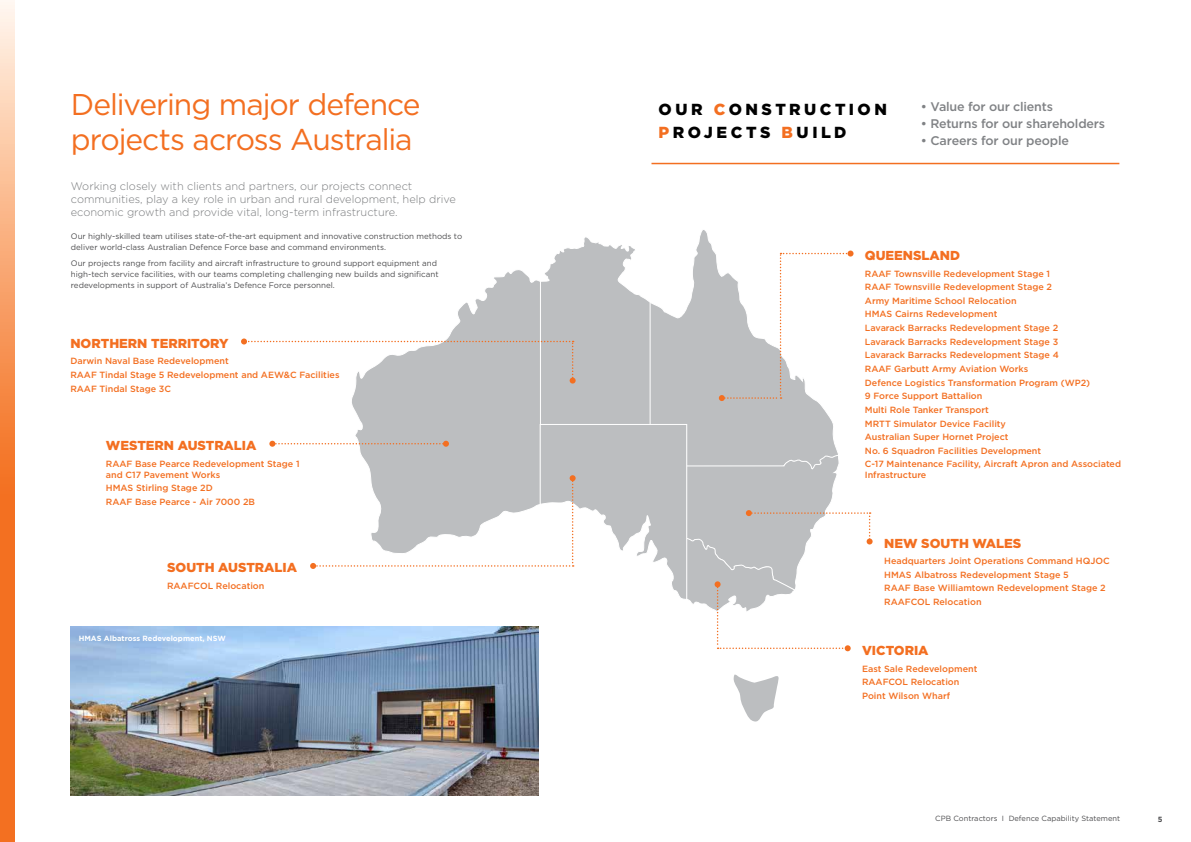
<style>
.page{position:relative;width:1191px;height:842px;background:#fff}
.page>*{position:absolute;margin:0;border:0;box-sizing:border-box;transform-origin:0 0}
.t1{font:30px/35px "Gotham";letter-spacing:-.035em;color:#f36f21}
.t2{font:900 16px/23.6px "Gotham";letter-spacing:.215em;color:#000}
.t3{font:900 13px "Gotham";color:#f36f21}
.t4{font:500 12.5px "Gotham";letter-spacing:-.015em;color:#808285}
.t5{font:300 11px/13px "Gotham";color:#797b7d}
.t6{font:500 9px/13.6px "Gotham";color:#f36f21}
.t7{font:8px/11px "Gotham";color:#4d4d4f}
.t8{font:7.5px "Gotham";color:#4d4d4f}
.t9{font:700 7.5px "Gotham";color:#fff}
.t10{font:700 7.5px "Gotham";color:#4d4d4f}
.s1{color:#f36f21}
</style>
<div class="page">
<svg style="left:733px;top:674px;width:46px;height:48px"></svg>
<img style="left:70px;top:627px;width:469px;height:168px">
<svg style="left:0;top:0;width:14px;height:842px;background:#f69558"></svg>
<svg style="left:241px;top:235px;width:631px;height:416px"></svg>
<hr style="left:651px;top:163px;width:468px;height:1px;background:#f36f21">
<h1 class="t1" style="left:71px;top:87px;width:351px">Delivering major defence projects across Australia</h1>
<p class="t5" style="left:71px;top:180px;width:387px">Working closely with clients and partners, our projects connect communities, play a key role in urban and rural development, help drive economic growth and provide vital, long-term infrastructure.</p>
<p class="t7" style="left:71px;top:230px;width:393px">Our highly-skilled team utilises state-of-the-art equipment and innovative construction methods to deliver world-class Australian Defence Force base and command environments.</p>
<p class="t7" style="left:71px;top:258px;width:369px">Our projects range from facility and aircraft infrastructure to ground support equipment and high-tech service facilities, with our teams completing challenging new builds and significant redevelopments in support of Australia’s Defence Force personnel.</p>
<h3 class="t3" style="left:70px;top:336px;width:160px">NORTHERN TERRITORY</h3>
<p class="t6" style="left:70px;top:354px;width:271px">Darwin Naval Base Redevelopment<br>RAAF Tindal Stage 5 Redevelopment and AEW&amp;C Facilities<br>RAAF Tindal Stage 3C</p>
<h3 class="t3" style="left:106px;top:438px;width:152px">WESTERN AUSTRALIA</h3>
<p class="t6" style="left:106px;top:458px;width:195px;line-height:10.8px">RAAF Base Pearce Redevelopment Stage 1 and C17 Pavement Works</p>
<p class="t6" style="left:106px;top:481px;width:151px">HMAS Stirling Stage 2D<br>RAAF Base Pearce - Air 7000 2B</p>
<h3 class="t3" style="left:167px;top:560px;width:131px">SOUTH AUSTRALIA</h3>
<p class="t6" style="left:167px;top:579px;width:99px">RAAFCOL Relocation</p>
<p class="t9" style="left:79px;top:634px;width:149px">HMAS Albatross Redevelopment, NSW</p>
<h2 class="t2" style="left:658px;top:97px;width:230px">OUR <span class="s1">C</span>ONSTRUCTION<br><span class="s1">P</span>ROJECTS <span class="s1">B</span>UILD</h2>
<h3 class="t4" style="left:921px;top:98px;width:134px">• Value for our clients</h3>
<h3 class="t4" style="left:921px;top:115px;width:186px">• Returns for our shareholders</h3>
<h3 class="t4" style="left:921px;top:132px;width:150px">• Careers for our people</h3>
<h3 class="t3" style="left:865px;top:248px;width:97px">QUEENSLAND</h3>
<p class="t6" style="left:865px;top:266px;width:258px">RAAF Townsville Redevelopment Stage 1<br>RAAF Townsville Redevelopment Stage 2<br>Army Maritime School Relocation<br>HMAS Cairns Redevelopment<br>Lavarack Barracks Redevelopment Stage 2<br>Lavarack Barracks Redevelopment Stage 3<br>Lavarack Barracks Redevelopment Stage 4<br>RAAF Garbutt Army Aviation Works<br>Defence Logistics Transformation Program (WP2)<br>9 Force Support Battalion<br>Multi Role Tanker Transport<br>MRTT Simulator Device Facility<br>Australian Super Hornet Project<br>No. 6 Squadron Facilities Development<br>C-17 Maintenance Facility, Aircraft Apron and Associated</p>
<p class="t6" style="left:865px;top:468px;width:63px">Infrastructure</p>
<h3 class="t3" style="left:884px;top:535px;width:139px">NEW SOUTH WALES</h3>
<p class="t6" style="left:884px;top:554px;width:227px">Headquarters Joint Operations Command HQJOC HMAS Albatross Redevelopment Stage 5<br>RAAF Base Williamtown Redevelopment Stage 2<br>RAAFCOL Relocation</p>
<h3 class="t3" style="left:862px;top:643px;width:68px">VICTORIA</h3>
<p class="t6" style="left:862px;top:661px;width:117px">East Sale Redevelopment<br>RAAFCOL Relocation<br>Point Wilson Wharf</p>
<p class="t8" style="left:935px;top:814px;width:186px">CPB Contractors I Defence Capability Statement</p>
<p class="t10" style="left:1157px;top:814px;width:6px">5</p>
</div>
